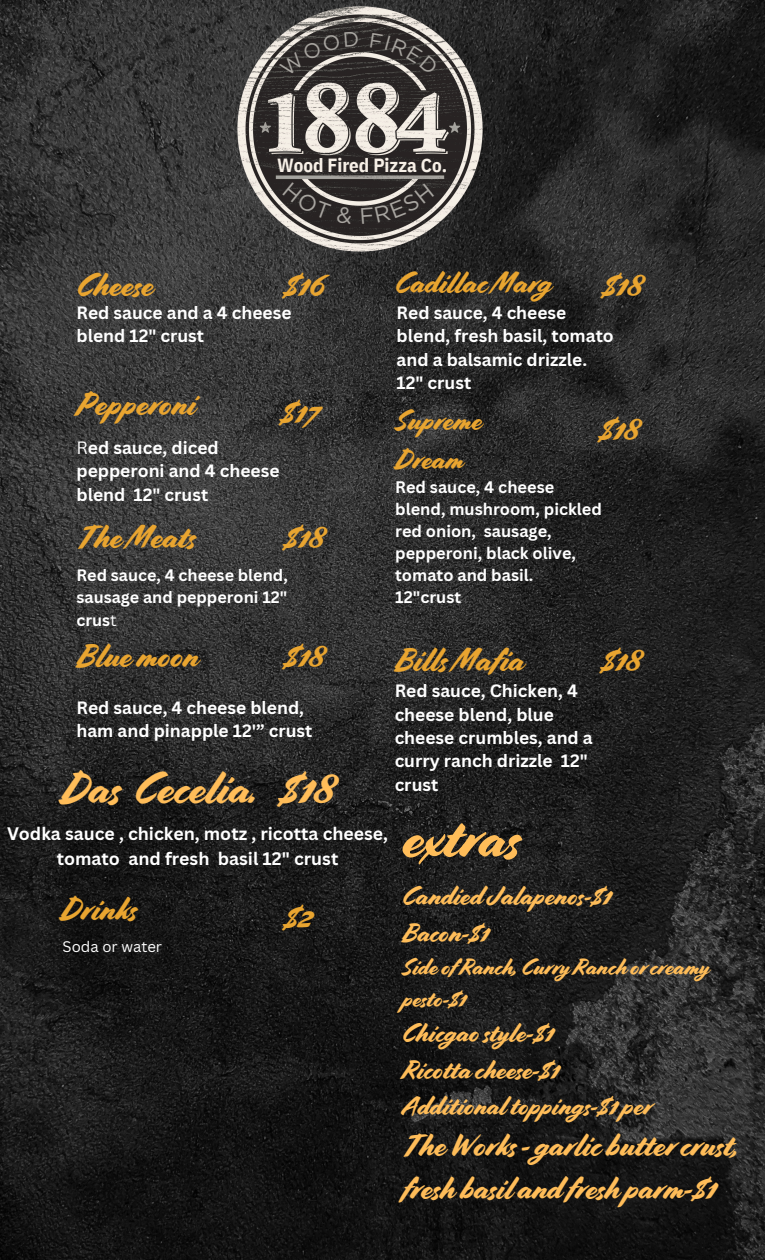
<style>
.page{position:relative;width:765px;height:1260px;background:#fff}
.page>*{position:absolute;margin:0;border:0;box-sizing:border-box;transform-origin:0 0}
.t1{font:57.25px "Cortado";color:#ffbd59}
.t2{font:44.5px "Cortado";color:#ffbd59}
.t3{font:32.5px "Cortado";color:#e9a530}
.t4{font:31.25px/43.1px "Cortado";color:#ffbd59}
.t5{font:30px "Cortado";color:#e9a530}
.t6{font:28.12px/39.4px "Cortado";color:#e9a530}
.t7{font:26.25px/36.5px "Cortado";color:#ffbd59}
.t8{font:22.88px/31.9px "Cortado";color:#ffbd59}
.t9{font:700 19px "IBM Plex Sans Cond";color:#f7f0e7}
.t10{font:700 17.62px/24.4px "Canva Sans";color:#fff;text-align:center}
.t11{font:700 17.38px/23.5px "Canva Sans";color:#fff}
.t12{font:700 16.25px/22px "Canva Sans";color:#fff}
.t13{font:700 16.12px/22.5px "Canva Sans";color:#fff;text-align:justify}
.t14{font:14.88px "Canva Sans";color:#fff}
.s1{font-weight:400}
</style>
<div class="page">
<img style="left:0;top:0;width:765px;height:1260px">
<img style="left:237px;top:6px;width:245px;height:245px">
<svg style="left:279px;top:32px;width:79px;height:44px;background:#494543"></svg>
<svg style="left:370px;top:32px;width:69px;height:42px;background:#4a4644"></svg>
<svg style="left:283px;top:182px;width:70px;height:42px;background:#45403f"></svg>
<svg style="left:361px;top:183px;width:73px;height:41px;background:#423e3d"></svg>
<h1 class="t9" style="left:277px;top:152px;width:172px">Wood Fired Pizza Co.</h1>
<p class="t3" style="left:76px;top:265px;width:78px">Cheese</p>
<p class="t5" style="left:395px;top:265px;width:158px">Cadillac Marg</p>
<p class="t3" style="left:284px;top:265px;width:42px">$16</p>
<p class="t3" style="left:602px;top:265px;width:41px">$18</p>
<p class="t11" style="left:76px;top:300px;width:217px">Red sauce and a 4 cheese blend 12" crust</p>
<p class="t11" style="left:397px;top:300px;width:219px">Red sauce, 4 cheese blend, fresh basil, tomato and a balsamic drizzle.<br>12" crust</p>
<p class="t3" style="left:76px;top:384px;width:120px">Pepperoni</p>
<p class="t3" style="left:281px;top:392px;width:40px">$17</p>
<p class="t6" style="left:395px;top:401px;width:88px">Supreme<br>Dream</p>
<p class="t3" style="left:599px;top:410px;width:41px">$18</p>
<p class="t11" style="left:76px;top:435px;width:205px"><span class="s1">R</span>ed sauce, diced pepperoni and 4 cheese blend 12" crust</p>
<h3 class="t12" style="left:395px;top:476px;width:208px">Red sauce, 4 cheese blend, mushroom, pickled red onion, sausage, pepperoni, black olive, tomato and basil.<br>12"crust</h3>
<p class="t3" style="left:284px;top:517px;width:41px">$18</p>
<p class="t3" style="left:76px;top:517px;width:121px">The Meats</p>
<h1 class="t13" style="left:76px;top:563px;width:213px">Red sauce, 4 cheese blend, sausage and pepperoni 12" crus<span class="s1">t</span></h1>
<p class="t3" style="left:284px;top:637px;width:41px">$18</p>
<p class="t3" style="left:601px;top:640px;width:41px">$18</p>
<p class="t3" style="left:76px;top:637px;width:124px">Bluemoon</p>
<p class="t3" style="left:395px;top:640px;width:131px">Bills Mafia</p>
<h1 class="t11" style="left:395px;top:679px;width:200px">Red sauce, Chicken, 4 cheese blend, blue cheese crumbles, and a curry ranch drizzle 12" crust</h1>
<h3 class="t11" style="left:76px;top:695px;width:238px">Red sauce, 4 cheese blend, ham and pinapple 12'” crust</h3>
<h1 class="t2" style="left:61px;top:761px;width:274px">Das Cecelia. $18</h1>
<h1 class="t10" style="left:7px;top:821px;width:383px">Vodka sauce , chicken, motz , ricotta cheese, tomato and fresh basil 12" crust</h1>
<h4 class="t1" style="left:402px;top:803px;width:119px">extras</h4>
<h4 class="t7" style="left:402px;top:879px;width:211px">Candied Jalapenos-$1<br>Bacon-$1</h4>
<h4 class="t8" style="left:402px;top:951px;width:309px">Sideof Ranch, Curry Ranch orcreamy pesto-$1</h4>
<h4 class="t7" style="left:402px;top:1015px;width:251px">Chicgaostyle-$1<br>Ricotta cheese-$1<br>Additionaltoppings-$1 per</h4>
<h4 class="t4" style="left:402px;top:1124px;width:339px">The Works - garlic buttercrust, fresh basil and fresh parm-$1</h4>
<p class="t3" style="left:61px;top:890px;width:78px">Drinks</p>
<p class="t3" style="left:284px;top:897px;width:29px">$2</p>
<h1 class="t14" style="left:63px;top:936px;width:101px">Soda or water</h1>
</div>
